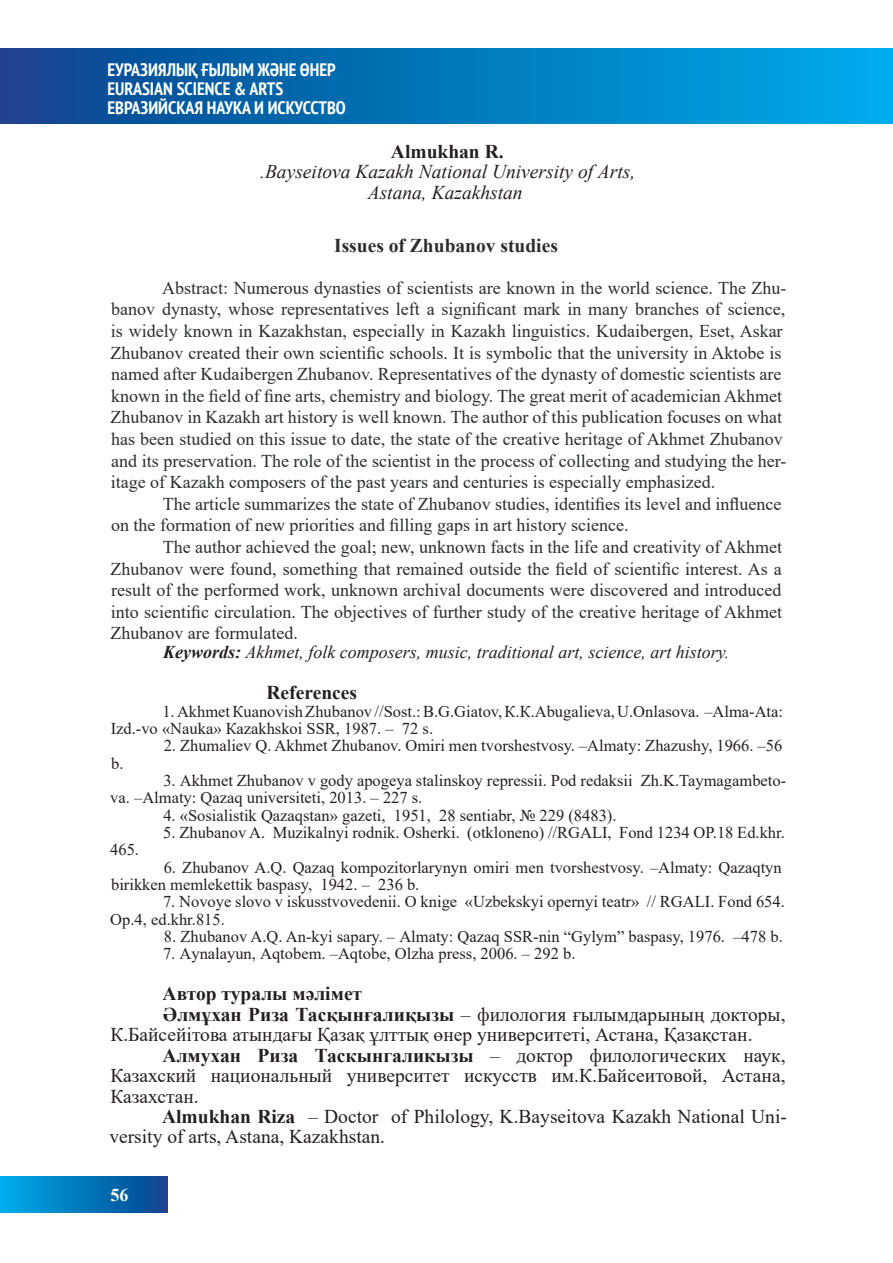
<style>
.page{position:relative;width:893px;height:1263px;background:#fff}
.page>*{position:absolute;margin:0;border:0;box-sizing:border-box;transform-origin:0 0}
.t1{font:19.5px/20.4px "Times New Roman";color:#231f20}
.t2{font:italic 19.5px "Times New Roman";color:#231f20}
.t3{font:700 19.5px "Times New Roman";color:#231f20}
.t4{font:700 19.5px "Times New Roman";color:#2c2d2e}
.Normal__Web{font:18px/21.6px "Times New Roman";color:#2c2d2e}
.t5{font:italic 18px "Times New Roman";color:#231f20}
.t6{font:700 condensed 18px/18.9px "PT Sans";color:#fff}
.t7{font:700 18px "Times New Roman";color:#fff}
.t8{font:16.5px/17.2px "Times New Roman";color:#231f20}
.s1{font-weight:700}
</style>
<div class="page">
<svg style="left:1px;top:1176px;width:167px;height:37px;background:#0377bb"></svg>
<svg style="left:0;top:49px;width:893px;height:74px;background:#0377bb"></svg>
<p class="t6" style="left:108px;top:60px;width:240px">ЕУРАЗИЯЛЫҚ ҒЫЛЫМ ЖӘНЕ ӨНЕР<br>EURASIAN SCIENCE &amp; ARTS<br>ЕВРАЗИЙСКАЯ НАУКА И ИСКУССТВО</p>
<p class="t3" style="left:391px;top:137px;width:114px">Almukhan R.</p>
<p class="t2" style="left:260px;top:158px;width:376px">.Bayseitova Kazakh National University of Arts,</p>
<p class="t2" style="left:368px;top:179px;width:156px">Astana, Kazakhstan</p>
<p class="t4" style="left:334px;top:231px;width:225px">Issues of Zhubanov studies</p>
<p class="Normal__Web" style="left:110px;top:276px;width:678px;text-indent:52px">Abstract: Numerous dynasties of scientists are known in the world science. The Zhu&shy;banov dynasty, whose representatives left a significant mark in many branches of science, is widely known in Kazakhstan, especially in Kazakh linguistics. Kudaibergen, Eset, Askar Zhubanov created their own scientific schools. It is symbolic that the university in Aktobe is named after Kudaibergen Zhubanov. Representatives of the dynasty of domestic scientists are known in the field of fine arts, chemistry and biology. The great merit of academician Akhmet Zhubanov in Kazakh art history is well known. The author of this publication focuses on what has been studied on this issue to date, the state of the creative heritage of Akhmet Zhubanov and its preservation. The role of the scientist in the process of collecting and studying the her&shy;itage of Kazakh composers of the past years and centuries is especially emphasized.</p>
<p class="Normal__Web" style="left:111px;top:492px;width:672px;text-indent:52px">The article summarizes the state of Zhubanov studies, identifies its level and influence on the formation of new priorities and filling gaps in art history science.</p>
<p class="Normal__Web" style="left:110px;top:536px;width:673px;text-align:justify;text-indent:52px">The author achieved the goal; new, unknown facts in the life and creativity of Akhmet Zhubanov were found, something that remained outside the field of scientific interest. As a result of the performed work, unknown archival documents were discovered and introduced into scientific circulation. The objectives of further study of the creative heritage of Akhmet Zhubanov are formulated.</p>
<p class="t5" style="left:163px;top:640px;width:568px"><span class="s1">Keywords:</span> Akhmet, folk composers, music, traditional art, science, art history.</p>
<p class="t3" style="left:267px;top:679px;width:92px">References</p>
<p class="t8" style="left:111px;top:702px;width:674px;text-indent:52px">1. Аkhmet Кuanovish Zhubanov //Sost.: B.G.Giatov, К.К.Аbugalieva, U.Оnlasova. –Аlma-Ata:<br>Izd.-vo «Nauka» Каzakhskoi SSR, 1987. – 72 s.</p>
<p class="t8" style="left:164px;top:737px;width:620px">2. Zhumaliev Q. Akhmet Zhubanov. Omiri men tvorshestvosy. –Аlmaty: Zhazushy, 1966. –56</p>
<p class="t8" style="left:111px;top:754px;width:14px">b.</p>
<p class="t8" style="left:110px;top:771px;width:677px;text-indent:53px">3. Аkhmet Zhubanov v gody apogeya stalinskoy repressii. Pod redaksii Zh.K.Taymagambeto&shy;va. –Аlmaty: Qazaq universiteti, 2013. – 227 s.</p>
<p class="t8" style="left:163px;top:806px;width:455px">4. «Sosialistik Qazaqstan» gazeti, 1951, 28 sentiabr, № 229 (8483).</p>
<p class="t8" style="left:163px;top:823px;width:623px">5. Zhubanov A. Muzikalnyi rodnik. Osherki. (otkloneno) //RGALI, Fond 1234 OP.18 Ed.khr.</p>
<p class="t8" style="left:110px;top:840px;width:30px">465.</p>
<p class="t8" style="left:111px;top:858px;width:672px;text-indent:53px">6. Zhubanov A.Q. Qazaq kompozitorlarynyn omiri men tvorshestvosy. –Аlmaty: Qazaqtyn birikken memlekettik baspasy, 1942. – 236 b.</p>
<p class="t8" style="left:110px;top:892px;width:676px;text-indent:53px">7. Novoye slovo v iskusstvovedenii. O knige «Uzbekskyi opernyi teatr» // RGALI. Fond 654.<br>Оp.4, ed.khr.815.</p>
<p class="t8" style="left:164px;top:927px;width:620px">8. Zhubanov A.Q. An-kyi sapary. – Аlmaty: Qazaq SSR-nin “Gylym” baspasy, 1976. –478 b.</p>
<p class="t8" style="left:163px;top:944px;width:414px">7. Аynalayun, Аqtobem. –Аqtobe, Оlzha press, 2006. – 292 b.</p>
<p class="t3" style="left:163px;top:979px;width:201px">Автор туралы мәлімет</p>
<p class="t1" style="left:110px;top:1003px;width:677px;text-indent:53px"><span class="s1">Әлмұхан Риза Тасқынғалиқызы</span> – филология ғылымдарының докторы,<br>К.Байсейітова атындағы Қазақ ұлттық өнер университеті, Астана, Қазақстан.</p>
<p class="t1" style="left:110px;top:1044px;width:677px;text-align:justify;text-indent:52px"><span class="s1">Алмухан Риза Таскынгаликызы</span> – доктор филологических наук, Казахский национальный университет искусств им.К.Байсеитовой, Астана, Казахстан.</p>
<p class="t1" style="left:109px;top:1106px;width:679px;text-indent:53px"><span class="s1">Almukhan Riza</span> – Doctor of Philology, K.Bayseitova Kazakh National Uni&shy;versity of arts, Astana, Kazakhstan.</p>
<p class="t7" style="left:111px;top:1182px;width:19px">56</p>
</div>
